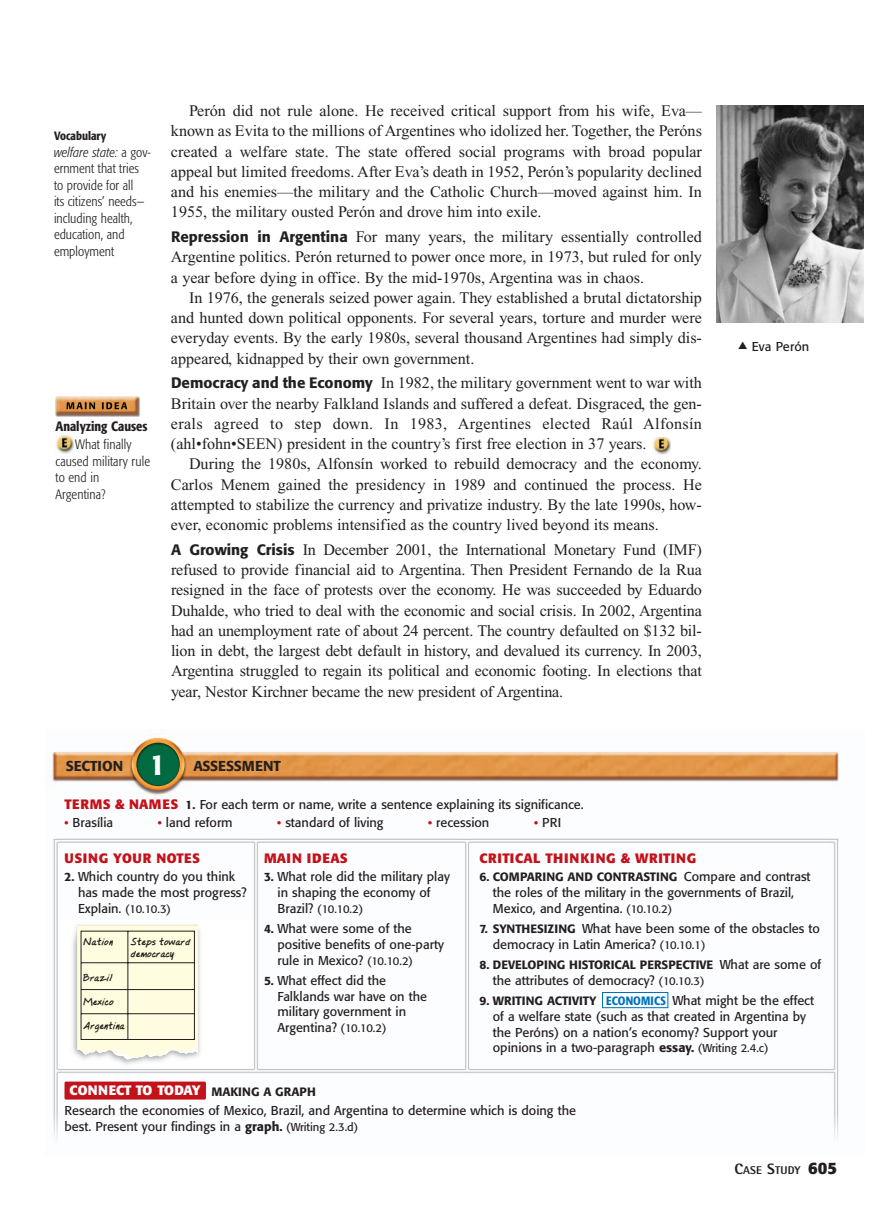
<style>
.page{position:relative;width:891px;height:1222px;background:#fff}
.page>*{position:absolute;margin:0;border:0;box-sizing:border-box;transform-origin:0 0}
.t1{font:500 condensed 30px "Formata";color:#fff}
.t2{font:16.2px/20.2px "Times New Roman";color:#231f20;text-align:justify}
.t3{font:500 14.25px "Formata";color:#231f20}
.t4{font:300 condensed 13.5px/16.5px "Formata";letter-spacing:.005em;color:#231f20}
.t5{font:700 13.5px "Formata";letter-spacing:.045em;color:#c4121a}
.t6{font:500 condensed 13.5px "Formata";color:#231f20}
.t7{font:700 13.5px "Formata";color:#fff}
.t8{font:700 13.5px "Formata";letter-spacing:.025em;color:#c4121a}
.t9{font:12.75px/15.8px "Formata";color:#231f20}
.t10{font:500 12px "Formata";color:#231f20}
.t11{font:500 condensed 12px "Formata";color:#231f20}
.t12{font:500 condensed 12px "Formata";letter-spacing:.01em;color:#0072bc}
.t13{font:11.25px "Formata";letter-spacing:-.04em;color:#231f20}
.t14{font:800 11.25px "Rotis Semi Sans";letter-spacing:.015em;color:#231f20}
.t15{font:700 9.6px/12px "Lazyvermont";letter-spacing:.035em;color:#211e17}
.s1{font-style:italic}
.s2{font-family:"Formata";font-weight:500;font-size:15px}
.s3{font-weight:700;font-size:13.5px;color:#c4121a}
.s4{font-weight:500;font-size:12px}
.s5{font-weight:500;font-size:12px;color:#c4121a}
.s6{font-size:12.75px}
.s7{font-size:11.25px}
.s8{font-weight:400;font-size:12.75px}
.s9{font-weight:500}
.s10{font-size:15px}
.s11{font-family:"Formata";font-weight:700;font-size:16.5px}
</style>
<div class="page">
<img style="left:52px;top:737px;width:788px;height:401px">
<img style="left:54px;top:752px;width:783px;height:26px">
<img style="left:132px;top:738px;width:53px;height:53px;border-radius:50%">
<img style="left:136px;top:743px;width:44px;height:43px;border-radius:50%">
<img style="left:73px;top:1100px;width:72px;height:4px">
<svg style="left:80px;top:1111px;width:13px;height:9px"></svg>
<img style="left:96px;top:1106px;width:44px;height:18px">
<div style="left:602px;top:992px;width:66px;height:16px;border:1px solid #0072bc"></div>
<div style="left:64px;top:1082px;width:142px;height:18px;background:#c4121a;border-radius:2px"></div>
<img style="left:56px;top:436px;width:18px;height:18px">
<img style="left:56px;top:397px;width:85px;height:19px">
<img style="left:66px;top:402px;width:61px;height:7px">
<img style="left:653px;top:437px;width:18px;height:18px">
<div style="left:61px;top:920px;width:188px;height:146px;background:#fff"></div>
<img style="left:72px;top:926px;width:128px;height:138px">
<svg style="left:77px;top:925px;width:121px;height:135px;background:#f1eed5"></svg>
<img style="left:716px;top:105px;width:148px;height:217px">
<p class="t11" style="left:54px;top:131px;width:54px">Vocabulary</p>
<p class="t4" style="left:54px;top:145px;width:98px"><span class="s1">welfare state:</span> a gov&shy;ernment that tries to provide for all<br>its citizens’ needs— including health, education, and employment</p>
<p class="t6" style="left:55px;top:421px;width:93px">Analyzing Causes</p>
<p class="t4" style="left:55px;top:437px;width:96px;text-indent:20px">What finally caused military rule to end in<br>Argentina?</p>
<p class="t2" style="left:171px;top:102px;width:533px;text-indent:18px">Perón did not rule alone. He received critical support from his wife, Eva— known as Evita to the millions of Argentines who idolized her. Together, the Peróns created a welfare state. The state offered social programs with broad popular appeal but limited freedoms. After Eva’s death in 1952, Perón’s popularity declined and his enemies—the military and the Catholic Church—moved against him. In 1955, the military ousted Perón and drove him into exile.</p>
<p class="t2" style="left:171px;top:228px;width:533px"><span class="s2">Repression in Argentina</span> For many years, the military essentially controlled Argentine politics. Perón returned to power once more, in 1973, but ruled for only a year before dying in office. By the mid-1970s, Argentina was in chaos.</p>
<p class="t2" style="left:171px;top:289px;width:532px;text-indent:18px">In 1976, the generals seized power again. They established a brutal dictatorship and hunted down political opponents. For several years, torture and murder were everyday events. By the early 1980s, several thousand Argentines had simply dis&shy;appeared, kidnapped by their own government.</p>
<p class="t2" style="left:171px;top:374px;width:533px"><span class="s2">Democracy and the Economy</span> In 1982, the military government went to war with Britain over the nearby Falkland Islands and suffered a defeat. Disgraced, the gen&shy;erals agreed to step down. In 1983, Argentines elected Raúl Alfonsín (ahl•fohn•SEEN) president in the country’s first free election in 37 years.</p>
<p class="t2" style="left:171px;top:455px;width:533px;text-indent:18px">During the 1980s, Alfonsín worked to rebuild democracy and the economy.<br>Carlos Menem gained the presidency in 1989 and continued the process. He attempted to stabilize the currency and privatize industry. By the late 1990s, how&shy;ever, economic problems intensified as the country lived beyond its means.</p>
<p class="t2" style="left:171px;top:541px;width:532px"><span class="s2">A Growing Crisis</span> In December 2001, the International Monetary Fund (IMF) refused to provide financial aid to Argentina. Then President Fernando de la Rua resigned in the face of protests over the economy. He was succeeded by Eduardo Duhalde, who tried to deal with the economic and social crisis. In 2002, Argentina had an unemployment rate of about 24 percent. The country defaulted on $132 bil&shy;lion in debt, the largest debt default in history, and devalued its currency. In 2003, Argentina struggled to regain its political and economic footing. In elections that year, Nestor Kirchner became the new president of Argentina.</p>
<h1 class="t1" style="left:150px;top:752px;width:16px">1</h1>
<p class="t3" style="left:66px;top:760px;width:59px">SECTION</p>
<p class="t3" style="left:193px;top:760px;width:89px">ASSESSMENT</p>
<p class="t9" style="left:738px;top:340px;width:73px">▲ Eva Perón</p>
<p class="t9" style="left:64px;top:797px;width:521px"><span class="s3">TERMS &amp; NAMES</span> <span class="s4">1.</span> For each term or name, write a sentence explaining its significance.</p>
<p class="t9" style="left:64px;top:816px;width:50px"><span class="s5">•</span> Brasília</p>
<p class="t9" style="left:158px;top:816px;width:76px"><span class="s5">•</span> land reform</p>
<p class="t9" style="left:277px;top:816px;width:108px"><span class="s5">•</span> standard of living</p>
<p class="t9" style="left:428px;top:816px;width:63px"><span class="s5">•</span> recession</p>
<p class="t9" style="left:534px;top:816px;width:29px"><span class="s5">•</span> PRI</p>
<p class="t5" style="left:64px;top:852px;width:137px">USING YOUR NOTES</p>
<p class="t9" style="left:78px;top:870px;width:170px;text-indent:-14px"><span class="s4">2.</span> Which country do you think has made the most progress?</p>
<p class="t13" style="left:78px;top:904px;width:95px"><span class="s6">Explain.</span> (10.10.3)</p>
<p class="t8" style="left:264px;top:852px;width:85px">MAIN IDEAS</p>
<p class="t9" style="left:264px;top:870px;width:187px;text-align:center"><span class="s4">3.</span> What role did the military play in shaping the economy of</p>
<p class="t13" style="left:278px;top:904px;width:87px"><span class="s6">Brazil?</span> (10.10.2)</p>
<p class="t9" style="left:278px;top:922px;width:168px;text-indent:-14px"><span class="s4">4.</span> What were some of the positive benefits of one-party rule in Mexico? <span class="s7">(10.10.2)</span></p>
<p class="t9" style="left:278px;top:973px;width:151px;text-indent:-14px"><span class="s4">5.</span> What effect did the<br>Falklands war have on the military government in<br>Argentina? <span class="s7">(10.10.2)</span></p>
<p class="t5" style="left:479px;top:852px;width:218px">CRITICAL THINKING &amp; WRITING</p>
<p class="t10" style="left:479px;top:872px;width:333px">6. COMPARING AND CONTRASTING <span class="s8">Compare and contrast</span></p>
<p class="t9" style="left:493px;top:886px;width:303px">the roles of the military in the governments of Brazil,<br>Mexico, and Argentina. <span class="s7">(10.10.2)</span></p>
<p class="t9" style="left:493px;top:922px;width:329px;text-indent:-13px"><span class="s4">7. SYNTHESIZING</span> What have been some of the obstacles to democracy in Latin America? <span class="s7">(10.10.1)</span></p>
<p class="t10" style="left:479px;top:959px;width:343px">8. DEVELOPING HISTORICAL PERSPECTIVE <span class="s8">What are some of</span></p>
<p class="t9" style="left:493px;top:973px;width:213px">the attributes of democracy? <span class="s7">(10.10.3)</span></p>
<p class="t10" style="left:479px;top:995px;width:119px">9. WRITING ACTIVITY</p>
<p class="t15" style="left:84px;top:937px;width:31px">Nation</p>
<p class="t15" style="left:84px;top:973px;width:30px">Brazil</p>
<p class="t15" style="left:84px;top:997px;width:31px">Mexico</p>
<p class="t15" style="left:84px;top:1021px;width:43px">Argentina</p>
<p class="t15" style="left:131px;top:937px;width:61px">Steps toward democracy</p>
<p class="t9" style="left:493px;top:994px;width:323px;text-indent:179px">What might be the effect of a welfare state (such as that created in Argentina by the Peróns) on a nation’s economy? Support your opinions in a two-paragraph <span class="s9">essay.</span> <span class="s7">(Writing 2.4.c)</span></p>
<p class="t12" style="left:606px;top:995px;width:61px">ECONOMICS</p>
<p class="t7" style="left:70px;top:1084px;width:133px">CONNECT TO TODAY</p>
<p class="t10" style="left:212px;top:1087px;width:106px">MAKING A GRAPH</p>
<p class="t9" style="left:64px;top:1104px;width:513px">Research the economies of Mexico, Brazil, and Argentina to determine which is doing the best. Present your findings in a <span class="s9">graph.</span> <span class="s7">(Writing 2.3.d)</span></p>
<p class="t14" style="left:734px;top:1166px;width:104px"><span class="s10">C</span>ASE <span class="s10">S</span>TUDY <span class="s11">605</span></p>
</div>
